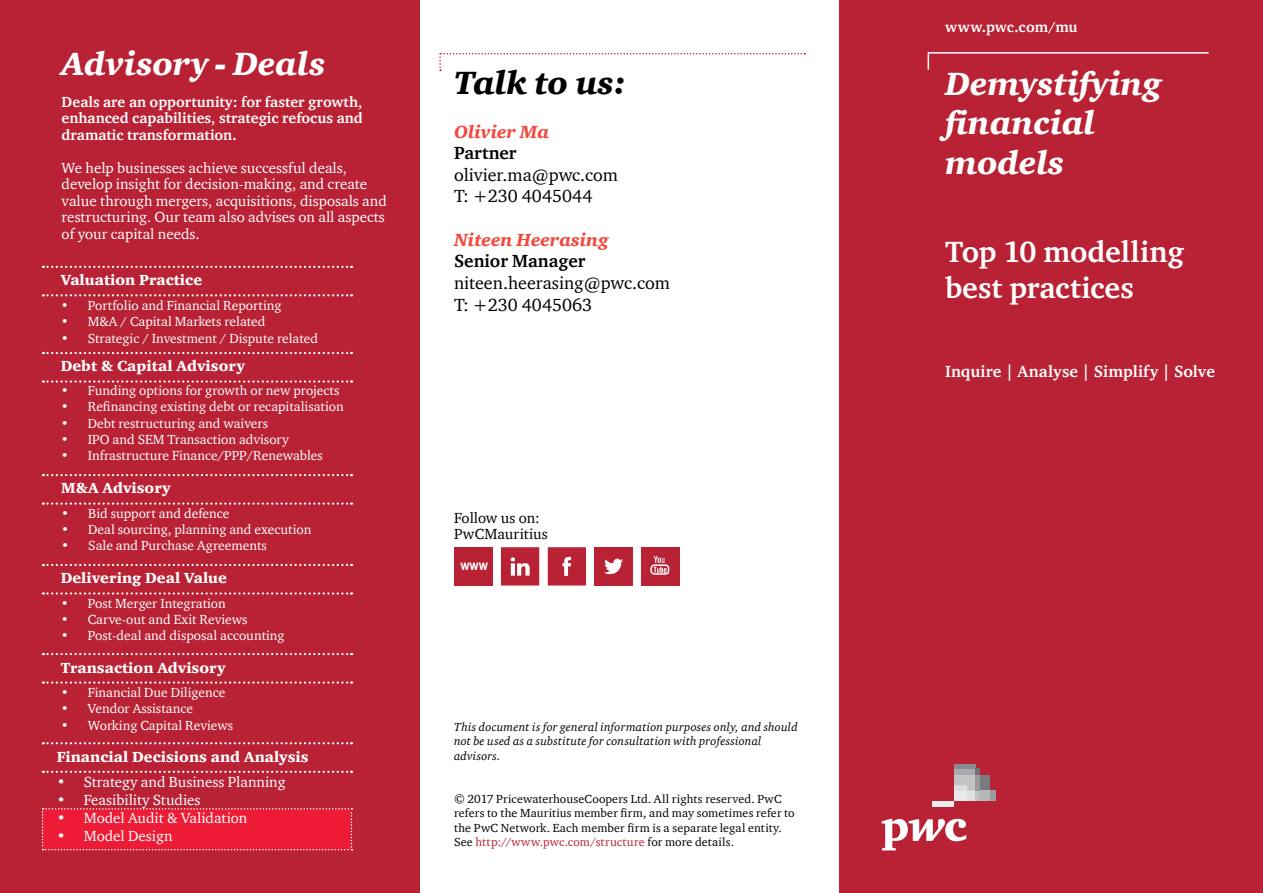
<style>
.page{position:relative;width:1263px;height:893px;background:#fff}
.page>*{position:absolute;margin:0;border:0;box-sizing:border-box;transform-origin:0 0}
.t1{font:italic 900 33px/39.6px "ITC Charter Com";color:#fff}
.t2{font:italic 900 33px "ITC Charter Com";color:#000}
.t3{font:700 30px/36px "ITC Charter Com";color:#fff}
.t4{font:18px/21.6px "ITC Charter Com";color:#000}
.t5{font:italic 900 18px "ITC Charter Com";color:#f04b3e}
.t6{font:700 18px "ITC Charter Com";color:#000}
.t7{font:700 16.5px "ITC Charter Com";letter-spacing:.01em;color:#fff}
.t8{font:15px/16.5px "ITC Charter Com";color:#fff}
.t9{font:700 15px/16.5px "ITC Charter Com";color:#fff;text-align:justify}
.t10{font:900 15px "ITC Charter Com";color:#fff}
.t11{font:15px/15.8px "ITC Charter Com";color:#000}
.t12{font:700 14.4px "Arial Narrow";color:#fff}
.t13{font:13.5px "ITC Charter Com";color:#fff}
.t14{font:12px/14.4px "ITC Charter Com";letter-spacing:.015em;color:#000}
.t15{font:italic 12px/14.4px "ITC Charter Com";letter-spacing:.015em;color:#000}
.s1{color:#b82234}
</style>
<div class="page">
<div style="left:840px;top:0;width:423px;height:893px;background:#b82234"></div>
<div style="left:0;top:0;width:420px;height:893px;background:#b82234"></div>
<svg style="left:927px;top:53px;width:2px;height:17px"></svg>
<hr style="left:928px;top:52px;width:281px;height:2px;background:#fff">
<svg style="left:882px;top:819px;width:84px;height:31px"></svg>
<div style="left:990px;top:791px;width:5px;height:10px;background:#999b9e"></div>
<div style="left:979px;top:775px;width:11px;height:16px;background:#797a7d"></div>
<div style="left:933px;top:801px;width:21px;height:5px;background:#ebebec"></div>
<div style="left:954px;top:791px;width:13px;height:10px;background:#ebebec"></div>
<div style="left:967px;top:791px;width:8px;height:10px;background:#e0e1e2"></div>
<hr style="left:975px;top:791px;width:4px;height:10px;background:#c2c4c6">
<div style="left:979px;top:791px;width:11px;height:10px;background:#b6b8ba"></div>
<hr style="left:954px;top:764px;width:21px;height:4px;background:#888a8d">
<svg style="left:954px;top:768px;width:25px;height:23px"></svg>
<hr style="left:975px;top:775px;width:4px;height:16px;background:#97999c">
<svg style="left:439px;top:53px;width:366px;height:18px"></svg>
<div style="left:454px;top:547px;width:38px;height:38px;background:#b82234"></div>
<svg style="left:501px;top:547px;width:38px;height:38px"></svg>
<svg style="left:548px;top:547px;width:38px;height:38px"></svg>
<div style="left:641px;top:547px;width:39px;height:38px;background:#b82234"></div>
<svg style="left:650px;top:556px;width:20px;height:19px"></svg>
<div style="left:594px;top:547px;width:39px;height:38px;background:#b82234"></div>
<svg style="left:604px;top:559px;width:19px;height:15px"></svg>
<svg style="left:43px;top:653px;width:309px;height:2px"></svg>
<svg style="left:43px;top:681px;width:309px;height:3px"></svg>
<svg style="left:43px;top:564px;width:309px;height:2px"></svg>
<svg style="left:43px;top:592px;width:309px;height:3px"></svg>
<svg style="left:43px;top:474px;width:309px;height:2px"></svg>
<svg style="left:43px;top:502px;width:309px;height:3px"></svg>
<svg style="left:43px;top:352px;width:309px;height:2px"></svg>
<svg style="left:43px;top:380px;width:309px;height:3px"></svg>
<svg style="left:43px;top:266px;width:309px;height:2px"></svg>
<svg style="left:43px;top:294px;width:309px;height:2px"></svg>
<div style="left:42px;top:808px;width:310px;height:42px;background:#ed1b35"></div>
<svg style="left:43px;top:742px;width:309px;height:2px"></svg>
<svg style="left:43px;top:771px;width:309px;height:2px"></svg>
<h1 class="t1" style="left:62px;top:44px;width:265px">Advisory - Deals</h1>
<p class="t9" style="left:62px;top:93px;width:303px">Deals are an opportunity: for faster growth, enhanced capabilities, strategic refocus and dramatic transformation.</p>
<p class="t8" style="left:62px;top:159px;width:327px">We help businesses achieve successful deals, develop insight for decision-making, and create value through mergers, acquisitions, disposals and restructuring. Our team also advises on all aspects of your capital needs.</p>
<p class="t10" style="left:61px;top:271px;width:143px">Valuation Practice</p>
<p class="t13" style="left:61px;top:297px;width:222px">• Portfolio and Financial Reporting</p>
<p class="t13" style="left:61px;top:313px;width:206px">• M&amp;A / Capital Markets related</p>
<p class="t13" style="left:61px;top:330px;width:259px">• Strategic / Investment / Dispute related</p>
<p class="t10" style="left:61px;top:356px;width:186px">Debt &amp; Capital Advisory</p>
<p class="t13" style="left:61px;top:382px;width:280px">• Funding options for growth or new projects</p>
<p class="t13" style="left:61px;top:398px;width:285px">• Refinancing existing debt or recapitalisation</p>
<p class="t13" style="left:61px;top:415px;width:209px">• Debt restructuring and waivers</p>
<p class="t13" style="left:61px;top:431px;width:230px">• IPO and SEM Transaction advisory</p>
<p class="t13" style="left:61px;top:447px;width:264px">• Infrastructure Finance/PPP/Renewables</p>
<p class="t10" style="left:61px;top:479px;width:111px">M&amp;A Advisory</p>
<p class="t13" style="left:61px;top:505px;width:170px">• Bid support and defence</p>
<p class="t13" style="left:61px;top:521px;width:252px">• Deal sourcing, planning and execution</p>
<p class="t13" style="left:61px;top:537px;width:207px">• Sale and Purchase Agreements</p>
<p class="t10" style="left:61px;top:569px;width:168px">Delivering Deal Value</p>
<p class="t13" style="left:61px;top:595px;width:167px">• Post Merger Integration</p>
<p class="t13" style="left:61px;top:611px;width:188px">• Carve-out and Exit Reviews</p>
<p class="t13" style="left:61px;top:627px;width:225px">• Post-deal and disposal accounting</p>
<p class="t10" style="left:61px;top:658px;width:166px">Transaction Advisory</p>
<p class="t13" style="left:61px;top:684px;width:166px">• Financial Due Diligence</p>
<p class="t13" style="left:61px;top:701px;width:134px">• Vendor Assistance</p>
<p class="t13" style="left:61px;top:717px;width:174px">• Working Capital Reviews</p>
<p class="t10" style="left:57px;top:747px;width:254px">Financial Decisions and Analysis</p>
<p class="t8" style="left:57px;top:774px;width:230px">• Strategy and Business Planning</p>
<p class="t8" style="left:57px;top:792px;width:145px">• Feasibility Studies</p>
<p class="t8" style="left:57px;top:810px;width:192px">• Model Audit &amp; Validation</p>
<p class="t8" style="left:57px;top:828px;width:117px">• Model Design</p>
<h1 class="t2" style="left:454px;top:63px;width:174px">Talk to us:</h1>
<h3 class="t5" style="left:454px;top:120px;width:97px">Olivier Ma</h3>
<h3 class="t6" style="left:454px;top:142px;width:64px">Partner</h3>
<h3 class="t4" style="left:454px;top:164px;width:166px">olivier.ma@pwc.com<br>T: +230 4045044</h3>
<h3 class="t5" style="left:454px;top:228px;width:156px">Niteen Heerasing</h3>
<h3 class="t6" style="left:454px;top:250px;width:133px">Senior Manager</h3>
<h3 class="t4" style="left:454px;top:272px;width:218px">niteen.heerasing@pwc.com<br>T: +230 4045063</h3>
<p class="t11" style="left:454px;top:510px;width:95px">Follow us on:<br>PwCMauritius</p>
<p class="t12" style="left:460px;top:554px;width:29px">www</p>
<p class="t15" style="left:454px;top:719px;width:345px">This document is for general information purposes only, and should not be used as a substitute for consultation with professional advisors.</p>
<p class="t14" style="left:454px;top:791px;width:342px">© 2017 PricewaterhouseCoopers Ltd. All rights reserved. PwC refers to the Mauritius member firm, and may sometimes refer to the PwC Network. Each member firm is a separate legal entity.<br>See <span class="s1">http://www.pwc.com/structure</span> for more details.</p>
<p class="t9" style="left:945px;top:18px;width:134px">www.pwc.com/mu</p>
<h1 class="t1" style="left:945px;top:63px;width:218px">Demystifying financial models</h1>
<h2 class="t3" style="left:945px;top:234px;width:240px">Top 10 modelling best practices</h2>
<p class="t7" style="left:945px;top:361px;width:271px">Inquire | Analyse | Simplify | Solve</p>
</div>
